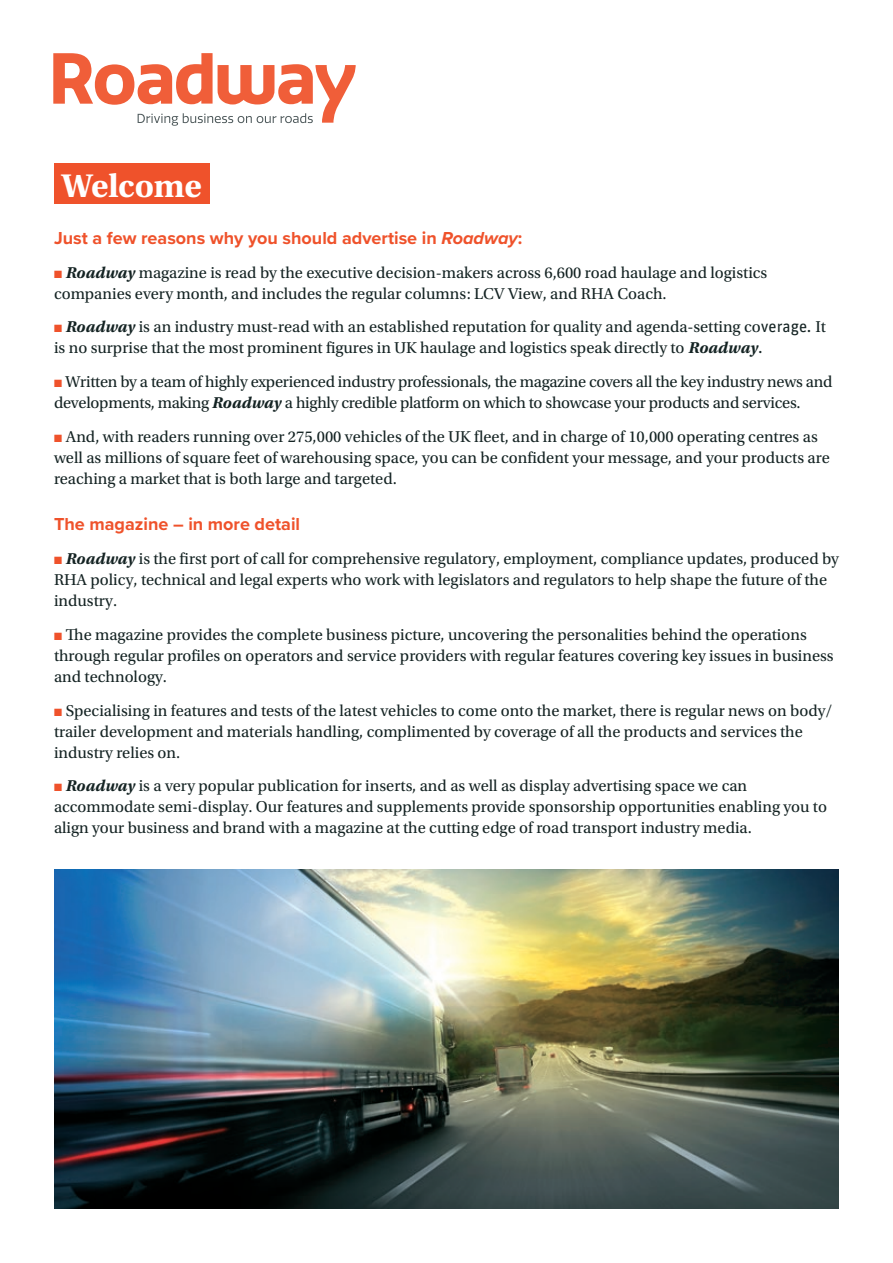
<style>
.page{position:relative;width:893px;height:1263px;background:#fff}
.page>*{position:absolute;margin:0;border:0;box-sizing:border-box;transform-origin:0 0}
.t1{font:700 34.5px "Utopia Std";letter-spacing:-.01em;color:#fff}
.t2{font:700 18px "Proxima Nova";color:#ef522b}
.t3{font:16.5px/21px "Utopia Std";color:#142323}
.s1{font-style:italic}
.s2{color:#ef522b}
.s3{font-weight:700;font-style:italic}
.s4{font-family:"Unit OT"}
</style>
<div class="page">
<img style="left:54px;top:870px;width:785px;height:339px">
<svg style="left:53px;top:53px;width:303px;height:73px"></svg>
<div style="left:54px;top:164px;width:155px;height:40px;background:#ef522b"></div>
<h1 class="t1" style="left:62px;top:165px;width:142px">Welcome</h1>
<p class="t2" style="left:54px;top:224px;width:470px">Just a few reasons why you should advertise in <span class="s1">Roadway</span>:</p>
<p class="t3" style="left:54px;top:262px;width:715px"><span class="s2">■</span> <span class="s3">Roadway</span> magazine is read by the executive decision-makers across 6,600 road haulage and logistics companies every month, and includes the regular columns: LCV View, and RHA Coach.</p>
<p class="t3" style="left:54px;top:317px;width:773px"><span class="s2">■</span> <span class="s3">Roadway</span> is an industry must-read with an established reputation for quality and agenda-setting co<span class="s4">verage.</span> It is no surprise that the most prominent figures in UK haulage and logistics speak directly to <span class="s3">Roadway</span><span class="s4">.</span></p>
<p class="t3" style="left:54px;top:371px;width:780px"><span class="s2">■</span> Written by a team of highly experienced industry professionals, the magazine covers all the key industry news and developments, making <span class="s3">Roadway</span> a highly credible platform on which to showcase your products and services.</p>
<p class="t3" style="left:54px;top:426px;width:777px"><span class="s2">■</span> And, with readers running over 275,000 vehicles of the UK fleet, and in charge of 10,000 operating centres as well as millions of square feet of warehousing space, you can be confident your message, and your products are reaching a market that is both large and targeted.</p>
<p class="t2" style="left:54px;top:511px;width:248px">The magazine – in more detail</p>
<p class="t3" style="left:54px;top:548px;width:786px"><span class="s2">■</span> <span class="s3">Roadway</span> is the first port of call for comprehensive regulatory, employment, compliance updates, produced by<br>RHA policy, technical and legal experts who work with legislators and regulators to help shape the future of the industry.</p>
<p class="t3" style="left:54px;top:624px;width:781px"><span class="s2">■</span> The magazine provides the complete business picture, uncovering the personalities behind the operations through regular profiles on operators and service providers with regular features covering key issues in business and technology.</p>
<p class="t3" style="left:54px;top:700px;width:780px"><span class="s2">■</span> Specialising in features and tests of the latest vehicles to come onto the market, there is regular news on body/ trailer development and materials handling, complimented by coverage of all the products and services the industry relies on.</p>
<p class="t3" style="left:54px;top:776px;width:774px"><span class="s2">■</span> <span class="s3">Roadway</span> is a very popular publication for inserts, and as well as display advertising space we can accommodate semi-display. Our features and supplements provide sponsorship opportunities enabling you to align your business and brand with a magazine at the cutting edge of road transport industry media.</p>
</div>
